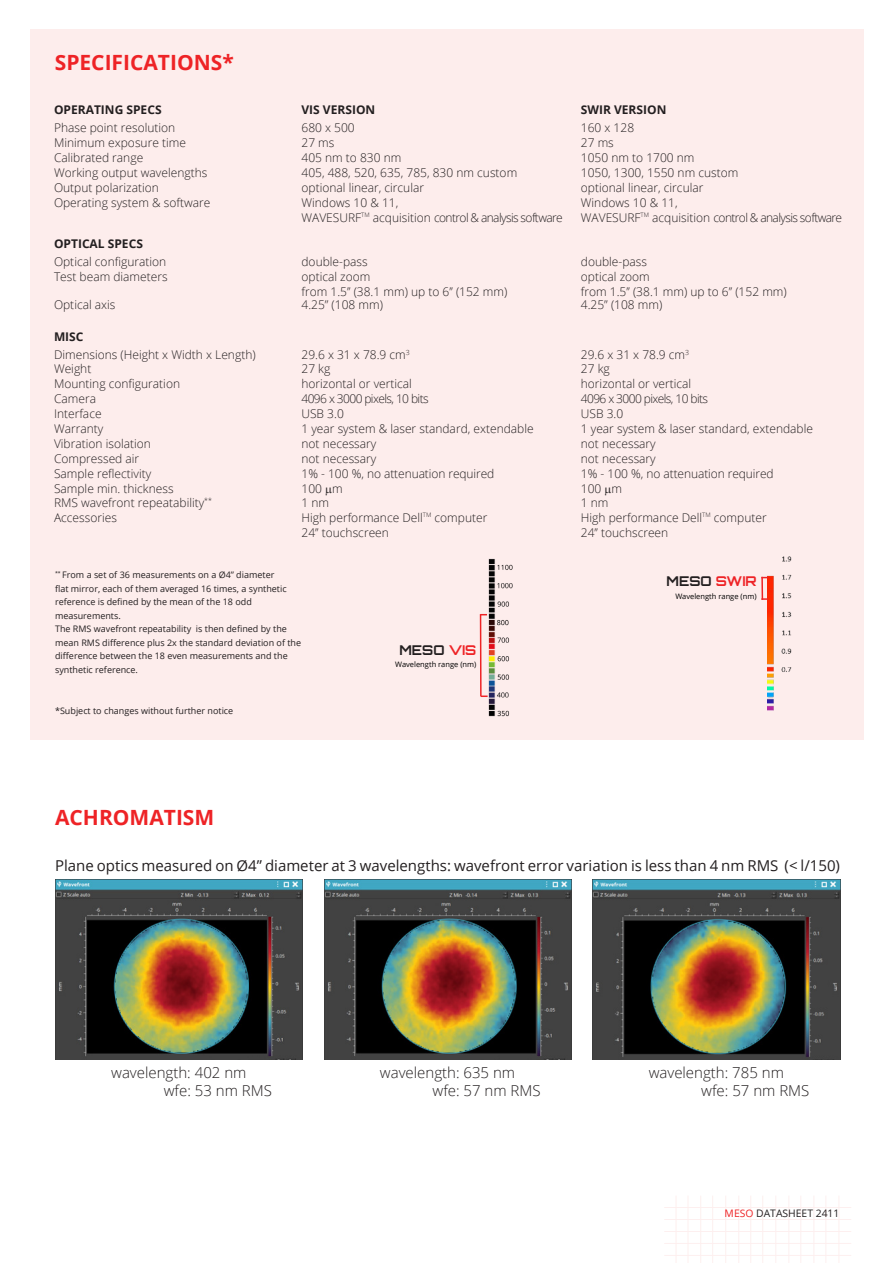
<style>
.page{position:relative;width:893px;height:1263px;background:#fff}
.page>*{position:absolute;margin:0;border:0;box-sizing:border-box;transform-origin:0 0}
.t1{font:700 21px "Open Sans";color:#ee2326}
.t2{font:15px "Open Sans";color:#231f20}
.t3{font:300 15px "Open Sans";color:#231f20}
.t4{font:700 13.5px "Orbitron";color:#231f20}
.t5{font:300 12px "Open Sans";color:#231f20}
.t6{font:300 12px "Open Sans";letter-spacing:-.05em;color:#231f20}
.t7{font:700 12px "Open Sans";color:#231f20}
.t8{font:10.35px "Open Sans";color:#231f20}
.t9{font:9px/13.5px "Open Sans";color:#231f20}
.t10{font:7.5px "Open Sans";color:#000}
.s1{color:#ee2326}
</style>
<div class="page">
<div style="left:30px;top:30px;width:833px;height:710px;background:#fdedec"></div>
<hr style="left:839px;top:1195px;width:1px;height:68px;background:#e9342b">
<hr style="left:826px;top:1195px;width:1px;height:68px;background:#e9342b">
<hr style="left:814px;top:1195px;width:1px;height:68px;background:#e9342b">
<hr style="left:801px;top:1195px;width:1px;height:68px;background:#e9342b">
<hr style="left:789px;top:1195px;width:1px;height:68px;background:#e9342b">
<hr style="left:775px;top:1195px;width:1px;height:68px;background:#e9342b">
<hr style="left:762px;top:1195px;width:1px;height:68px;background:#e9342b">
<hr style="left:750px;top:1195px;width:1px;height:68px;background:#e9342b">
<hr style="left:738px;top:1195px;width:1px;height:68px;background:#e9342b">
<hr style="left:725px;top:1195px;width:1px;height:68px;background:#e9342b">
<hr style="left:712px;top:1195px;width:1px;height:68px;background:#e9342b">
<hr style="left:700px;top:1195px;width:1px;height:68px;background:#e9342b">
<hr style="left:688px;top:1195px;width:1px;height:68px;background:#e9342b">
<hr style="left:676px;top:1195px;width:1px;height:68px;background:#e9342b">
<hr style="left:664px;top:1255px;width:187px;height:1px;background:#e9342b">
<hr style="left:664px;top:1243px;width:187px;height:1px;background:#e9342b">
<hr style="left:664px;top:1231px;width:187px;height:1px;background:#e9342b">
<hr style="left:664px;top:1219px;width:187px;height:1px;background:#e9342b">
<hr style="left:664px;top:1207px;width:187px;height:1px;background:#e9342b">
<img style="left:55px;top:880px;width:248px;height:180px">
<img style="left:324px;top:880px;width:247px;height:180px">
<img style="left:593px;top:880px;width:247px;height:180px">
<svg style="left:481px;top:695px;width:7px;height:2px"></svg>
<hr style="left:480px;top:614px;width:2px;height:82px;background:#ee2326">
<img style="left:488px;top:558px;width:25px;height:159px">
<img style="left:768px;top:556px;width:24px;height:155px">
<hr style="left:761px;top:577px;width:2px;height:23px;background:#ee2326">
<p class="t1" style="left:55px;top:48px;width:181px">SPECIFICATIONS*</p>
<p class="t7" style="left:54px;top:101px;width:109px">OPERATING SPECS</p>
<p class="t7" style="left:301px;top:101px;width:75px">VIS VERSION</p>
<p class="t7" style="left:581px;top:101px;width:87px">SWIR VERSION</p>
<p class="t5" style="left:54px;top:119px;width:123px">Phase point resolution</p>
<p class="t5" style="left:301px;top:119px;width:55px">680 x 500</p>
<p class="t5" style="left:581px;top:119px;width:55px">160 x 128</p>
<p class="t5" style="left:54px;top:134px;width:133px">Minimum exposure time</p>
<p class="t5" style="left:301px;top:134px;width:35px">27 ms</p>
<p class="t5" style="left:581px;top:134px;width:35px">27 ms</p>
<p class="t5" style="left:54px;top:149px;width:91px">Calibrated range</p>
<p class="t5" style="left:301px;top:149px;width:101px">405 nm to 830 nm</p>
<p class="t5" style="left:581px;top:149px;width:115px">1050 nm to 1700 nm</p>
<p class="t5" style="left:54px;top:165px;width:155px">Working output wavelengths</p>
<p class="t5" style="left:301px;top:165px;width:217px">405, 488, 520, 635, 785, 830 nm custom</p>
<p class="t5" style="left:581px;top:165px;width:159px">1050, 1300, 1550 nm custom</p>
<p class="t5" style="left:54px;top:179px;width:106px">Output polarization</p>
<p class="t5" style="left:301px;top:179px;width:124px">optional linear, circular</p>
<p class="t5" style="left:581px;top:179px;width:124px">optional linear, circular</p>
<p class="t5" style="left:54px;top:194px;width:158px">Operating system &amp; software</p>
<p class="t5" style="left:301px;top:194px;width:98px">Windows 10 &amp; 11,</p>
<p class="t6" style="left:301px;top:209px;width:263px">WAVESURF<sup>TM</sup> acquisition control &amp; analysis software</p>
<p class="t5" style="left:581px;top:194px;width:98px">Windows 10 &amp; 11,</p>
<p class="t6" style="left:581px;top:209px;width:263px">WAVESURF<sup>TM</sup> acquisition control &amp; analysis software</p>
<p class="t7" style="left:54px;top:235px;width:90px">OPTICAL SPECS</p>
<p class="t5" style="left:54px;top:253px;width:114px">Optical configuration</p>
<p class="t5" style="left:301px;top:253px;width:68px">double-pass</p>
<p class="t5" style="left:581px;top:253px;width:68px">double-pass</p>
<p class="t5" style="left:54px;top:268px;width:115px">Test beam diameters</p>
<p class="t5" style="left:301px;top:268px;width:70px">optical zoom</p>
<p class="t5" style="left:301px;top:283px;width:207px">from 1.5’’ (38.1 mm) up to 6’’ (152 mm)</p>
<p class="t5" style="left:581px;top:268px;width:70px">optical zoom</p>
<p class="t5" style="left:581px;top:283px;width:207px">from 1.5’’ (38.1 mm) up to 6’’ (152 mm)</p>
<p class="t5" style="left:54px;top:296px;width:63px">Optical axis</p>
<p class="t5" style="left:301px;top:296px;width:83px">4.25” (108 mm)</p>
<p class="t5" style="left:581px;top:296px;width:83px">4.25” (108 mm)</p>
<p class="t7" style="left:54px;top:328px;width:31px">MISC</p>
<p class="t5" style="left:54px;top:346px;width:203px">Dimensions (Height x Width x Length)</p>
<p class="t5" style="left:301px;top:346px;width:110px">29.6 x 31 x 78.9 cm<sup>3</sup></p>
<p class="t5" style="left:581px;top:346px;width:110px">29.6 x 31 x 78.9 cm<sup>3</sup></p>
<p class="t5" style="left:54px;top:361px;width:39px">Weight</p>
<p class="t5" style="left:301px;top:361px;width:30px">27 kg</p>
<p class="t5" style="left:581px;top:361px;width:30px">27 kg</p>
<p class="t5" style="left:54px;top:376px;width:128px">Mounting configuration</p>
<p class="t5" style="left:301px;top:376px;width:112px">horizontal or vertical</p>
<p class="t5" style="left:581px;top:376px;width:112px">horizontal or vertical</p>
<p class="t5" style="left:54px;top:391px;width:44px">Camera</p>
<p class="t6" style="left:301px;top:391px;width:129px">4096 x 3000 pixels, 10 bits</p>
<p class="t6" style="left:581px;top:391px;width:129px">4096 x 3000 pixels, 10 bits</p>
<p class="t5" style="left:54px;top:405px;width:49px">Interface</p>
<p class="t5" style="left:301px;top:405px;width:44px">USB 3.0</p>
<p class="t5" style="left:581px;top:405px;width:44px">USB 3.0</p>
<p class="t5" style="left:54px;top:420px;width:51px">Warranty</p>
<p class="t5" style="left:301px;top:420px;width:234px">1 year system &amp; laser standard, extendable</p>
<p class="t5" style="left:581px;top:420px;width:234px">1 year system &amp; laser standard, extendable</p>
<p class="t5" style="left:54px;top:435px;width:99px">Vibration isolation</p>
<p class="t5" style="left:301px;top:435px;width:76px">not necessary</p>
<p class="t5" style="left:581px;top:435px;width:76px">not necessary</p>
<p class="t5" style="left:54px;top:450px;width:87px">Compressed air</p>
<p class="t5" style="left:301px;top:450px;width:76px">not necessary</p>
<p class="t5" style="left:581px;top:450px;width:76px">not necessary</p>
<p class="t5" style="left:54px;top:465px;width:99px">Sample reflectivity</p>
<p class="t5" style="left:301px;top:465px;width:194px">1% - 100 %, no attenuation required</p>
<p class="t5" style="left:581px;top:465px;width:194px">1% - 100 %, no attenuation required</p>
<p class="t5" style="left:54px;top:480px;width:121px">Sample min. thickness</p>
<p class="t5" style="left:301px;top:480px;width:43px">100 m</p>
<p class="t5" style="left:581px;top:480px;width:43px">100 m</p>
<p class="t5" style="left:54px;top:495px;width:160px">RMS wavefront repeatability<sup>**</sup></p>
<p class="t5" style="left:301px;top:495px;width:29px">1 nm</p>
<p class="t5" style="left:581px;top:495px;width:29px">1 nm</p>
<p class="t5" style="left:54px;top:510px;width:64px">Accessories</p>
<p class="t5" style="left:301px;top:510px;width:187px">High performance Dell<sup>TM</sup> computer</p>
<p class="t5" style="left:301px;top:525px;width:89px">24’’ touchscreen</p>
<p class="t5" style="left:581px;top:510px;width:187px">High performance Dell<sup>TM</sup> computer</p>
<p class="t5" style="left:581px;top:525px;width:89px">24’’ touchscreen</p>
<p class="t9" style="left:55px;top:568px;width:233px"><sup>**</sup> From a set of 36 measurements on a Ø4’’ diameter flat mirror, each of them averaged 16 times, a synthetic reference is defined by the mean of the 18 odd measurements.</p>
<p class="t9" style="left:55px;top:622px;width:248px">The RMS wavefront repeatability is then defined by the mean RMS difference plus 2x the standard deviation of the difference between the 18 even measurements and the synthetic reference.</p>
<p class="t9" style="left:55px;top:704px;width:180px">*Subject to changes without further notice</p>
<p class="t1" style="left:55px;top:802px;width:161px">ACHROMATISM</p>
<p class="t4" style="left:399px;top:641px;width:78px">MESO <span class="s1">VIS</span></p>
<p class="t10" style="left:395px;top:659px;width:83px">Wavelength range (nm)</p>
<p class="t4" style="left:666px;top:573px;width:92px">MESO <span class="s1">SWIR</span></p>
<p class="t10" style="left:675px;top:591px;width:83px">Wavelength range (nm)</p>
<p class="t2" style="left:55px;top:855px;width:786px">Plane optics measured on Ø4’’ diameter at 3 wavelengths: wavefront error variation is less than 4 nm RMS (&lt; l/150)</p>
<p class="t3" style="left:111px;top:1062px;width:137px">wavelength: 402 nm</p>
<p class="t3" style="left:164px;top:1080px;width:110px">wfe: 53 nm RMS</p>
<p class="t3" style="left:380px;top:1062px;width:137px">wavelength: 635 nm</p>
<p class="t3" style="left:433px;top:1080px;width:110px">wfe: 57 nm RMS</p>
<p class="t3" style="left:649px;top:1062px;width:137px">wavelength: 785 nm</p>
<p class="t3" style="left:701px;top:1080px;width:110px">wfe: 57 nm RMS</p>
<p class="t8" style="left:725px;top:1206px;width:116px"><span class="s1">MESO</span> DATASHEET 2411</p>
</div>
